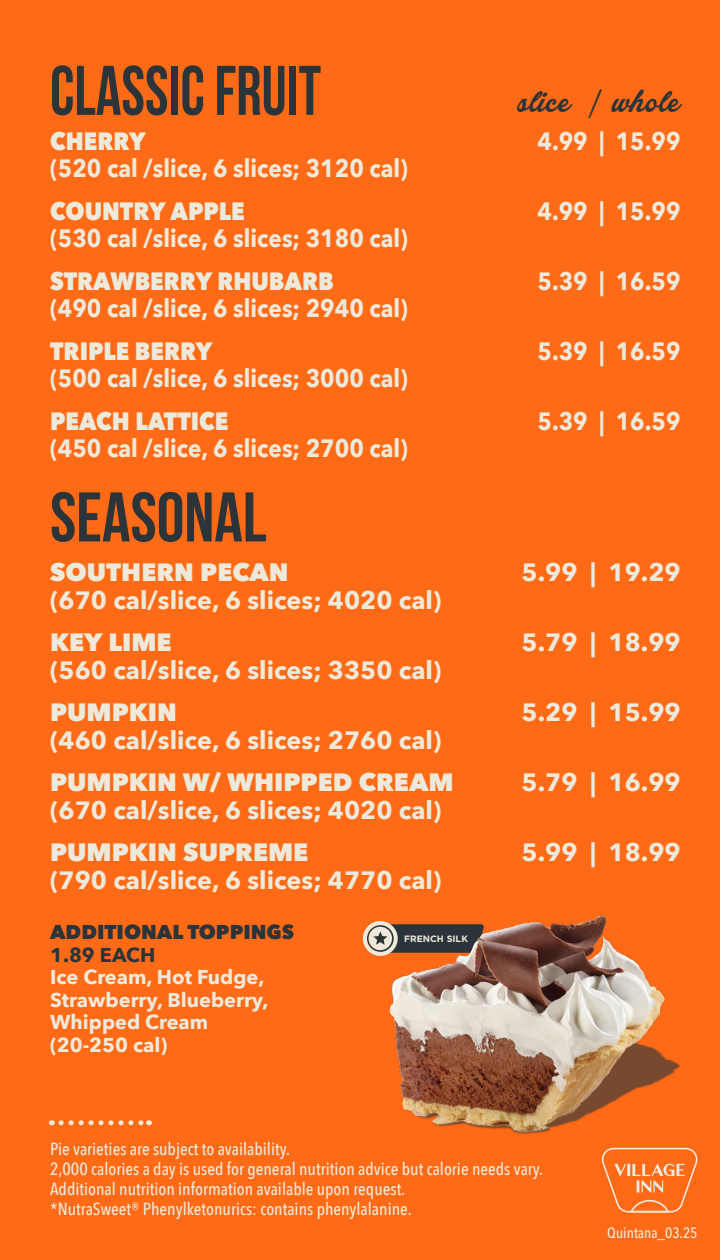
<style>
.page{position:relative;width:720px;height:1260px;background:#ff6a16}
.page>*{position:absolute;margin:0;border:0;box-sizing:border-box;transform-origin:0 0}
.t1{font:700 70px "Bebas Neue";color:#2b3438;scale:.9 1}
.t2{font:700 70px "Bebas Neue";color:#2b3438}
.t3{font:35px "Lakesight";color:#2b3438;scale:.9 1}
.t4{font:700 25px "Avenir Next";color:#edeadb;scale:.9 1}
.t5{font:700 25px "Avenir Next";color:#edeadb}
.t6{font:800 25px "Avenir Next";color:#edeadb}
.t7{font:800 25px "Avenir Next";color:#edeadb;scale:.9 1}
.t8{font:700 20px/22.5px "Avenir Next";color:#edeadb}
.t9{font:800 20px "Avenir Next";color:#2b3438}
.t10{font:700 20px "Avenir Next";color:#2b3438}
.t11{font:500 17.5px/20px "Avenir Next Condensed";color:#edeadb}
.t12{font:500 15px "Avenir Next Condensed";color:#edeadb}
.t13{font:700 9.25px "Gotham";color:#edeadb}
</style>
<div class="page">
<svg style="left:61px;top:1120px;width:89px;height:5px"></svg>
<svg style="left:609px;top:1182px;width:82px;height:30px"></svg>
<img style="left:362px;top:915px;width:336px;height:267px">
<h1 class="t1" style="left:50px;top:52px;width:303px">CLASSIC FRUIT</h1>
<h3 class="t7" style="left:50px;top:126px;width:108px">CHERRY</h3>
<h3 class="t4" style="left:538px;top:119px;width:161px">4.99 | 15.99</h3>
<h3 class="t4" style="left:50px;top:147px;width:399px">(520 cal /slice, 6 slices; 3120 cal)</h3>
<h3 class="t7" style="left:50px;top:196px;width:218px">COUNTRY APPLE</h3>
<h3 class="t4" style="left:538px;top:189px;width:161px">4.99 | 15.99</h3>
<h3 class="t4" style="left:50px;top:217px;width:399px">(530 cal /slice, 6 slices; 3180 cal)</h3>
<h3 class="t7" style="left:50px;top:266px;width:317px">STRAWBERRY RHUBARB</h3>
<h3 class="t4" style="left:538px;top:259px;width:161px">5.39 | 16.59</h3>
<h3 class="t4" style="left:50px;top:287px;width:399px">(490 cal /slice, 6 slices; 2940 cal)</h3>
<h3 class="t7" style="left:50px;top:336px;width:182px">TRIPLE BERRY</h3>
<h3 class="t4" style="left:538px;top:329px;width:161px">5.39 | 16.59</h3>
<h3 class="t4" style="left:50px;top:357px;width:399px">(500 cal /slice, 6 slices; 3000 cal)</h3>
<h3 class="t7" style="left:50px;top:406px;width:200px">PEACH LATTICE</h3>
<h3 class="t4" style="left:538px;top:399px;width:161px">5.39 | 16.59</h3>
<h3 class="t4" style="left:50px;top:427px;width:399px">(450 cal /slice, 6 slices; 2700 cal)</h3>
<h1 class="t2" style="left:50px;top:479px;width:218px">SEASONAL</h1>
<h3 class="t6" style="left:50px;top:557px;width:240px">SOUTHERN PECAN</h3>
<h3 class="t5" style="left:522px;top:551px;width:161px">5.99 | 19.29</h3>
<h3 class="t5" style="left:50px;top:579px;width:393px">(670 cal/slice, 6 slices; 4020 cal)</h3>
<h3 class="t6" style="left:50px;top:627px;width:123px">KEY LIME</h3>
<h3 class="t5" style="left:522px;top:621px;width:161px">5.79 | 18.99</h3>
<h3 class="t5" style="left:50px;top:649px;width:393px">(560 cal/slice, 6 slices; 3350 cal)</h3>
<h3 class="t6" style="left:50px;top:697px;width:128px">PUMPKIN</h3>
<h3 class="t5" style="left:522px;top:691px;width:161px">5.29 | 15.99</h3>
<h3 class="t5" style="left:50px;top:719px;width:393px">(460 cal/slice, 6 slices; 2760 cal)</h3>
<h3 class="t6" style="left:50px;top:767px;width:405px">PUMPKIN W/ WHIPPED CREAM</h3>
<h3 class="t5" style="left:522px;top:761px;width:161px">5.79 | 16.99</h3>
<h3 class="t5" style="left:50px;top:789px;width:393px">(670 cal/slice, 6 slices; 4020 cal)</h3>
<h3 class="t6" style="left:50px;top:837px;width:260px">PUMPKIN SUPREME</h3>
<h3 class="t5" style="left:522px;top:831px;width:161px">5.99 | 18.99</h3>
<h3 class="t5" style="left:50px;top:859px;width:393px">(790 cal/slice, 6 slices; 4770 cal)</h3>
<h2 class="t3" style="left:518px;top:79px;width:182px">slice | whole</h2>
<p class="t9" style="left:50px;top:920px;width:246px">ADDITIONAL TOPPINGS</p>
<p class="t10" style="left:50px;top:937px;width:107px">1.89 EACH</p>
<p class="t8" style="left:50px;top:965px;width:220px">Ice Cream, Hot Fudge,<br>Strawberry, Blueberry,<br>Whipped Cream (20-250 cal)</p>
<p class="t13" style="left:404px;top:932px;width:66px">FRENCH SILK</p>
<p class="t11" style="left:50px;top:1139px;width:495px">Pie varieties are subject to availability.<br>2,000 calories a day is used for general nutrition advice but calorie needs vary.<br>Additional nutrition information available upon request.<br>*NutraSweet® Phenylketonurics: contains phenylalanine.</p>
<p class="t12" style="left:607px;top:1223px;width:92px">Quintana_03.25</p>
</div>
